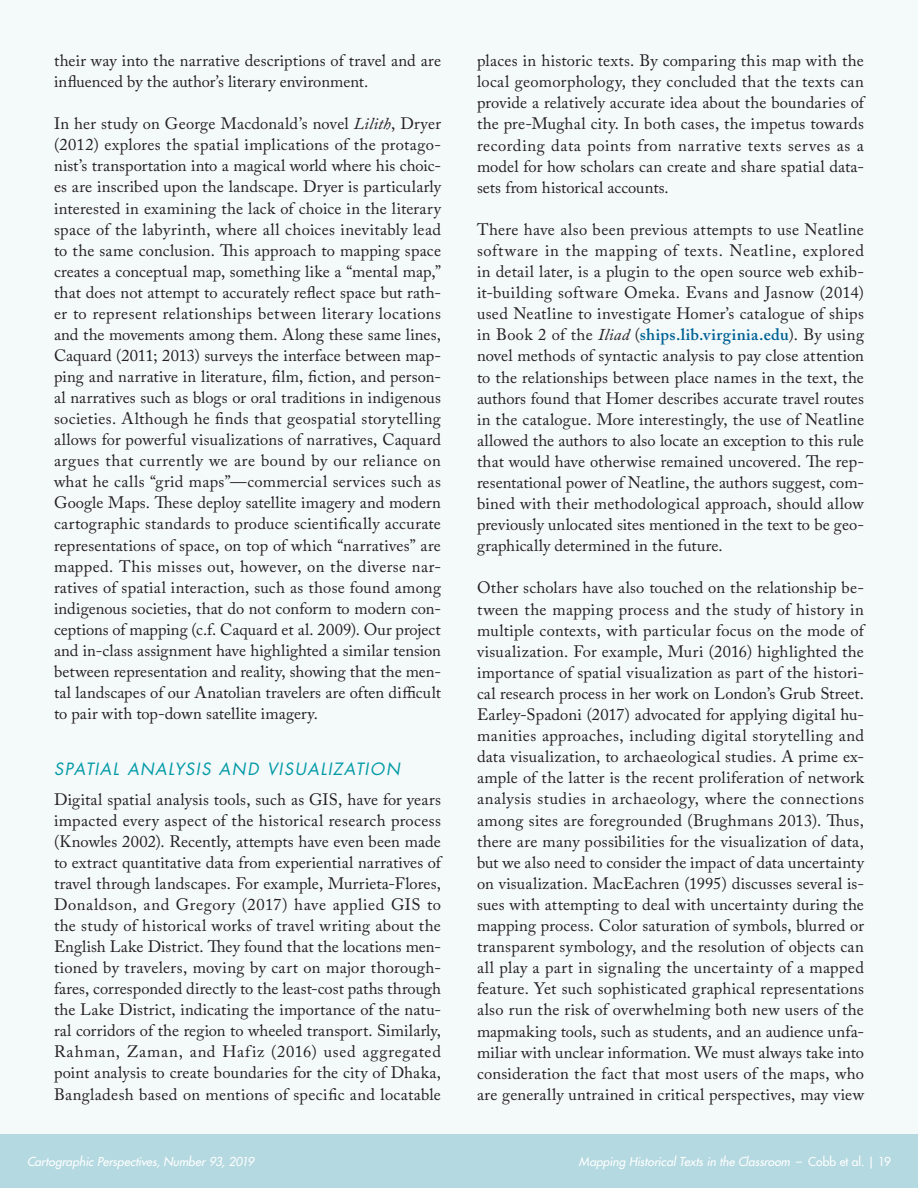
<style>
.page{position:relative;width:918px;height:1188px;background:#fff}
.page>*{position:absolute;margin:0;border:0;box-sizing:border-box;transform-origin:0 0}
.Main_Body_Text{font:16.5px/21.1px "Adobe Caslon Pro";letter-spacing:.01em;color:#231f20}
.Lesser_Header{font:italic 16.5px "Futura Std";letter-spacing:.085em;color:#009aa6}
.t1{font:italic 500 12px "Futura Std";color:#fff}
.s1{font-style:italic}
.s2{font-weight:600;color:#006295}
.s3{font-style:normal}
</style>
<div class="page">
<div style="left:0;top:1134px;width:918px;height:54px;background:#b5d9e0"></div>
<div style="left:0;top:0;width:918px;height:1134px;background:#f4f9fa"></div>
<p class="Main_Body_Text" style="left:54px;top:50px;width:389px">their way into the narrative descriptions of travel and are influenced by the author’s literary environment.</p>
<p class="Main_Body_Text" style="left:54px;top:113px;width:389px;text-align:justify">In her study on George Macdonald’s novel <span class="s1">Lilith</span>, Dryer (2012) explores the spatial implications of the protago&shy;nist’s transportation into a magical world where his choic&shy;es are inscribed upon the landscape. Dryer is particularly interested in examining the lack of choice in the literary space of the labyrinth, where all choices inevitably lead to the same conclusion. This approach to mapping space creates a conceptual map, something like a “mental map,” that does not attempt to accurately reflect space but rath&shy;er to represent relationships between literary locations and the movements among them. Along these same lines, Caquard (2011; 2013) surveys the interface between map&shy;ping and narrative in literature, film, fiction, and person&shy;al narratives such as blogs or oral traditions in indigenous societies. Although he finds that geospatial storytelling allows for powerful visualizations of narratives, Caquard argues that currently we are bound by our reliance on what he calls “grid maps”—commercial services such as Google Maps. These deploy satellite imagery and modern cartographic standards to produce scientifically accurate representations of space, on top of which “narratives” are mapped. This misses out, however, on the diverse nar&shy;ratives of spatial interaction, such as those found among indigenous societies, that do not conform to modern con&shy;ceptions of mapping (c.f. Caquard et al. 2009). Our project and in-class assignment have highlighted a similar tension between representation and reality, showing that the men&shy;tal landscapes of our Anatolian travelers are often difficult to pair with top-down satellite imagery.</p>
<p class="Lesser_Header" style="left:54px;top:758px;width:348px">SPATIAL ANALYSIS AND VISUALIZATION</p>
<p class="Main_Body_Text" style="left:54px;top:788px;width:391px">Digital spatial analysis tools, such as GIS, have for years impacted every aspect of the historical research process (Knowles 2002). Recently, attempts have even been made to extract quantitative data from experiential narratives of travel through landscapes. For example, Murrieta-Flores, Donaldson, and Gregory (2017) have applied GIS to the study of historical works of travel writing about the English Lake District. They found that the locations men&shy;tioned by travelers, moving by cart on major thorough&shy;fares, corresponded directly to the least-cost paths through the Lake District, indicating the importance of the natu&shy;ral corridors of the region to wheeled transport. Similarly, Rahman, Zaman, and Hafiz (2016) used aggregated point analysis to create boundaries for the city of Dhaka, Bangladesh based on mentions of specific and locatable</p>
<p class="Main_Body_Text" style="left:477px;top:50px;width:391px">places in historic texts. By comparing this map with the local geomorphology, they concluded that the texts can provide a relatively accurate idea about the boundaries of the pre-Mughal city. In both cases, the impetus towards recording data points from narrative texts serves as a model for how scholars can create and share spatial data&shy;sets from historical accounts.</p>
<p class="Main_Body_Text" style="left:477px;top:219px;width:389px;text-align:justify">There have also been previous attempts to use Neatline software in the mapping of texts. Neatline, explored in detail later, is a plugin to the open source web exhib&shy;it-building software Omeka. Evans and Jasnow (2014) used Neatline to investigate Homer’s catalogue of ships in Book 2 of the <span class="s1">Iliad</span> (<span class="s2">ships.lib.virginia.edu</span>). By using novel methods of syntactic analysis to pay close attention to the relationships between place names in the text, the authors found that Homer describes accurate travel routes in the catalogue. More interestingly, the use of Neatline allowed the authors to also locate an exception to this rule that would have otherwise remained uncovered. The rep&shy;resentational power of Neatline, the authors suggest, com&shy;bined with their methodological approach, should allow previously unlocated sites mentioned in the text to be geo&shy;graphically determined in the future.</p>
<p class="Main_Body_Text" style="left:477px;top:577px;width:390px">Other scholars have also touched on the relationship be&shy;tween the mapping process and the study of history in multiple contexts, with particular focus on the mode of visualization. For example, Muri (2016) highlighted the importance of spatial visualization as part of the histori&shy;cal research process in her work on London’s Grub Street.<br>Earley-Spadoni (2017) advocated for applying digital hu&shy;manities approaches, including digital storytelling and data visualization, to archaeological studies. A prime ex&shy;ample of the latter is the recent proliferation of network analysis studies in archaeology, where the connections among sites are foregrounded (Brughmans 2013). Thus, there are many possibilities for the visualization of data, but we also need to consider the impact of data uncertainty on visualization. MacEachren (1995) discusses several is&shy;sues with attempting to deal with uncertainty during the mapping process. Color saturation of symbols, blurred or transparent symbology, and the resolution of objects can all play a part in signaling the uncertainty of a mapped feature. Yet such sophisticated graphical representations also run the risk of overwhelming both new users of the mapmaking tools, such as students, and an audience unfa&shy;miliar with unclear information. We must always take into consideration the fact that most users of the maps, who are generally untrained in critical perspectives, may view</p>
<p class="t1" style="left:27px;top:1154px;width:229px">Cartographic Perspectives, Number 93, 2019</p>
<p class="t1" style="left:579px;top:1154px;width:314px">Mapping Historical Texts in the Classroom <span class="s3">– Cobb et al. | 19</span></p>
</div>
